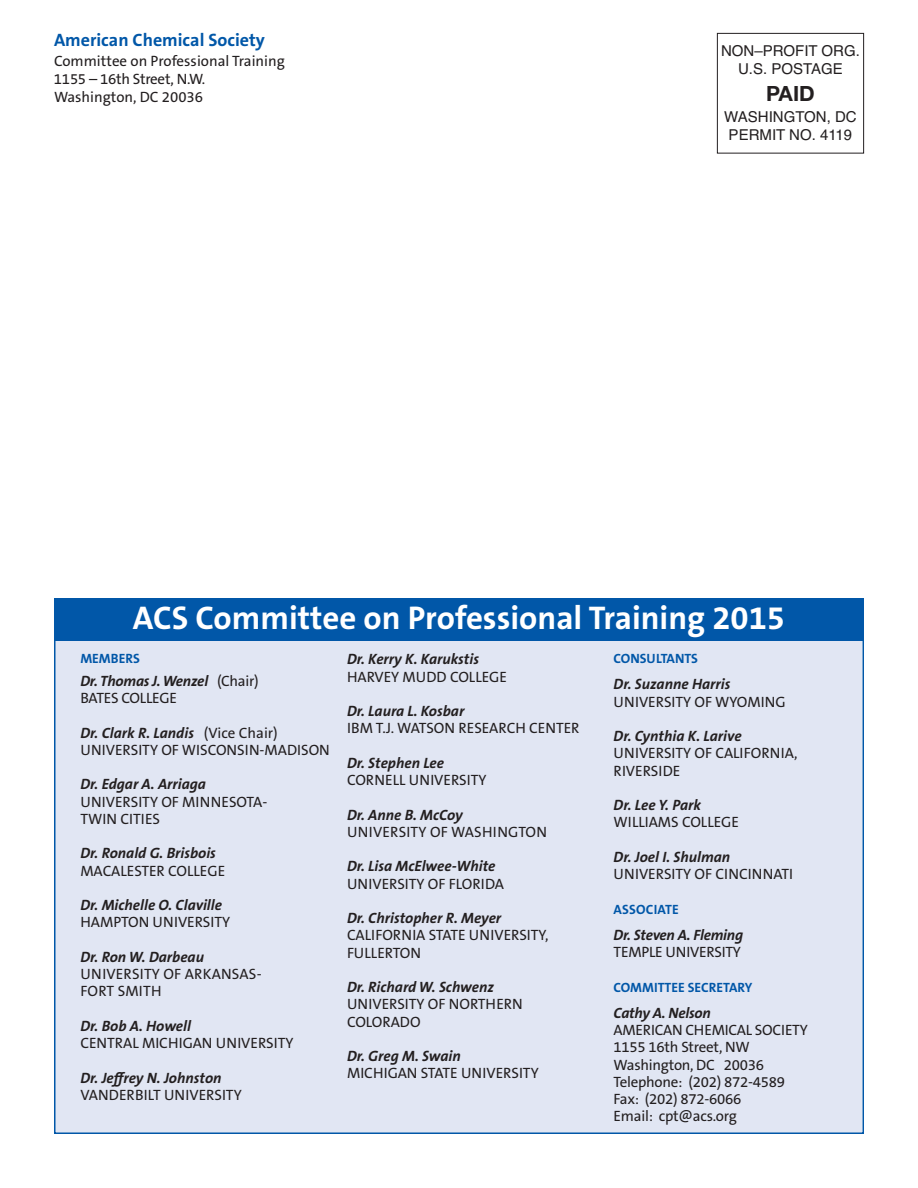
<style>
.page{position:relative;width:918px;height:1188px;background:#fff}
.page>*{position:absolute;margin:0;border:0;box-sizing:border-box;transform-origin:0 0}
.t1{font:700 33px "The Sans ACS W7";color:#fff}
.t2{font:700 21px "Helvetica Neue";color:#231f20}
.t3{font:700 18px "The Sans ACS W7";color:#0157a8}
.t4{font:15px/17.2px "The Sans ACS W5 Plain";color:#231f20}
.t5{font:italic 700 15px "The Sans ACS W7";color:#231f20}
.t6{font:15px/18px "Helvetica";color:#231f20;text-align:center}
.t7{font:700 13.5px "The Sans ACS W7";color:#0157a8}
.s1{font-family:"The Sans ACS W5 Plain";font-weight:400;font-style:normal}
</style>
<div class="page">
<div style="left:56px;top:600px;width:806px;height:532px;background:#e1e6f3"></div>
<div style="left:54px;top:598px;width:810px;height:43px;background:#0157a8"></div>
<div style="left:717px;top:33px;width:147px;height:121px;border:1px solid #231f20"></div>
<p class="t3" style="left:54px;top:33px;width:212px">American Chemical Society</p>
<p class="t4" style="left:54px;top:53px;width:232px;line-height:18.1px">Committee on Professional Training<br>1155 – 16th Street, N.W.<br>Washington, DC 20036</p>
<p class="t6" style="left:721px;top:41px;width:140px">NON–PROFIT ORG.<br>U.S. POSTAGE</p>
<h2 class="t2" style="left:766px;top:77px;width:50px">PAID</h2>
<p class="t6" style="left:724px;top:107px;width:134px;text-align:left">WASHINGTON, DC<br>PERMIT NO. 4119</p>
<h1 class="t1" style="left:133px;top:605px;width:654px">ACS Committee on Professional Training 2015</h1>
<p class="t7" style="left:80px;top:653px;width:61px">MEMBERS</p>
<p class="t5" style="left:80px;top:675px;width:180px">Dr. Thomas J. Wenzel <span class="s1">(Chair)</span></p>
<p class="t4" style="left:80px;top:691px;width:98px">BATES COLLEGE</p>
<p class="t5" style="left:80px;top:727px;width:199px">Dr. Clark R. Landis <span class="s1">(Vice Chair)</span></p>
<p class="t4" style="left:80px;top:743px;width:251px">UNIVERSITY OF WISCONSIN-MADISON</p>
<p class="t5" style="left:80px;top:778px;width:127px">Dr. Edgar A. Arriaga</p>
<p class="t4" style="left:80px;top:794px;width:188px">UNIVERSITY OF MINNESOTA-<br>TWIN CITIES</p>
<p class="t5" style="left:80px;top:847px;width:137px">Dr. Ronald G. Brisbois</p>
<p class="t4" style="left:80px;top:863px;width:146px">MACALESTER COLLEGE</p>
<p class="t5" style="left:80px;top:899px;width:143px">Dr. Michelle O. Claville</p>
<p class="t4" style="left:80px;top:915px;width:151px">HAMPTON UNIVERSITY</p>
<p class="t5" style="left:80px;top:951px;width:125px">Dr. Ron W. Darbeau</p>
<p class="t4" style="left:80px;top:967px;width:183px">UNIVERSITY OF ARKANSAS-<br>FORT SMITH</p>
<p class="t5" style="left:80px;top:1020px;width:112px">Dr. Bob A. Howell</p>
<p class="t4" style="left:80px;top:1036px;width:215px">CENTRAL MICHIGAN UNIVERSITY</p>
<p class="t5" style="left:80px;top:1072px;width:143px">Dr. Jeffrey N. Johnston</p>
<p class="t4" style="left:80px;top:1088px;width:163px">VANDERBILT UNIVERSITY</p>
<p class="t5" style="left:347px;top:653px;width:134px">Dr. Kerry K. Karukstis</p>
<p class="t4" style="left:347px;top:669px;width:162px">HARVEY MUDD COLLEGE</p>
<p class="t5" style="left:347px;top:705px;width:119px">Dr. Laura L. Kosbar</p>
<p class="t4" style="left:347px;top:721px;width:234px">IBM T.J. WATSON RESEARCH CENTER</p>
<p class="t5" style="left:347px;top:757px;width:99px">Dr. Stephen Lee</p>
<p class="t4" style="left:347px;top:773px;width:141px">CORNELL UNIVERSITY</p>
<p class="t5" style="left:347px;top:809px;width:117px">Dr. Anne B. McCoy</p>
<p class="t4" style="left:347px;top:825px;width:202px">UNIVERSITY OF WASHINGTON</p>
<p class="t5" style="left:347px;top:860px;width:150px">Dr. Lisa McElwee-White</p>
<p class="t4" style="left:347px;top:876px;width:159px">UNIVERSITY OF FLORIDA</p>
<p class="t5" style="left:347px;top:912px;width:156px">Dr. Christopher R. Meyer</p>
<p class="t4" style="left:347px;top:928px;width:203px">CALIFORNIA STATE UNIVERSITY,<br>FULLERTON</p>
<p class="t5" style="left:347px;top:981px;width:149px">Dr. Richard W. Schwenz</p>
<p class="t4" style="left:347px;top:997px;width:177px">UNIVERSITY OF NORTHERN<br>COLORADO</p>
<p class="t5" style="left:347px;top:1050px;width:115px">Dr. Greg M. Swain</p>
<p class="t4" style="left:347px;top:1066px;width:193px">MICHIGAN STATE UNIVERSITY</p>
<p class="t7" style="left:614px;top:653px;width:86px">CONSULTANTS</p>
<p class="t5" style="left:614px;top:679px;width:118px">Dr. Suzanne Harris</p>
<p class="t4" style="left:614px;top:694px;width:174px">UNIVERSITY OF WYOMING</p>
<p class="t5" style="left:614px;top:730px;width:130px">Dr. Cynthia K. Larive</p>
<p class="t4" style="left:614px;top:746px;width:185px">UNIVERSITY OF CALIFORNIA,<br>RIVERSIDE</p>
<p class="t5" style="left:614px;top:799px;width:89px">Dr. Lee Y. Park</p>
<p class="t4" style="left:614px;top:815px;width:127px">WILLIAMS COLLEGE</p>
<p class="t5" style="left:614px;top:851px;width:118px">Dr. Joel I. Shulman</p>
<p class="t4" style="left:614px;top:867px;width:181px">UNIVERSITY OF CINCINNATI</p>
<p class="t7" style="left:614px;top:904px;width:67px">ASSOCIATE</p>
<p class="t5" style="left:614px;top:929px;width:131px">Dr. Steven A. Fleming</p>
<p class="t4" style="left:614px;top:945px;width:129px">TEMPLE UNIVERSITY</p>
<p class="t7" style="left:614px;top:982px;width:140px">COMMITTEE SECRETARY</p>
<p class="t5" style="left:614px;top:1007px;width:99px">Cathy A. Nelson</p>
<p class="t4" style="left:614px;top:1023px;width:196px">AMERICAN CHEMICAL SOCIETY<br>1155 16th Street, NW<br>Washington, DC 20036<br>Telephone: (202) 872-4589<br>Fax: (202) 872-6066<br>Email: cpt@acs.org</p>
</div>
